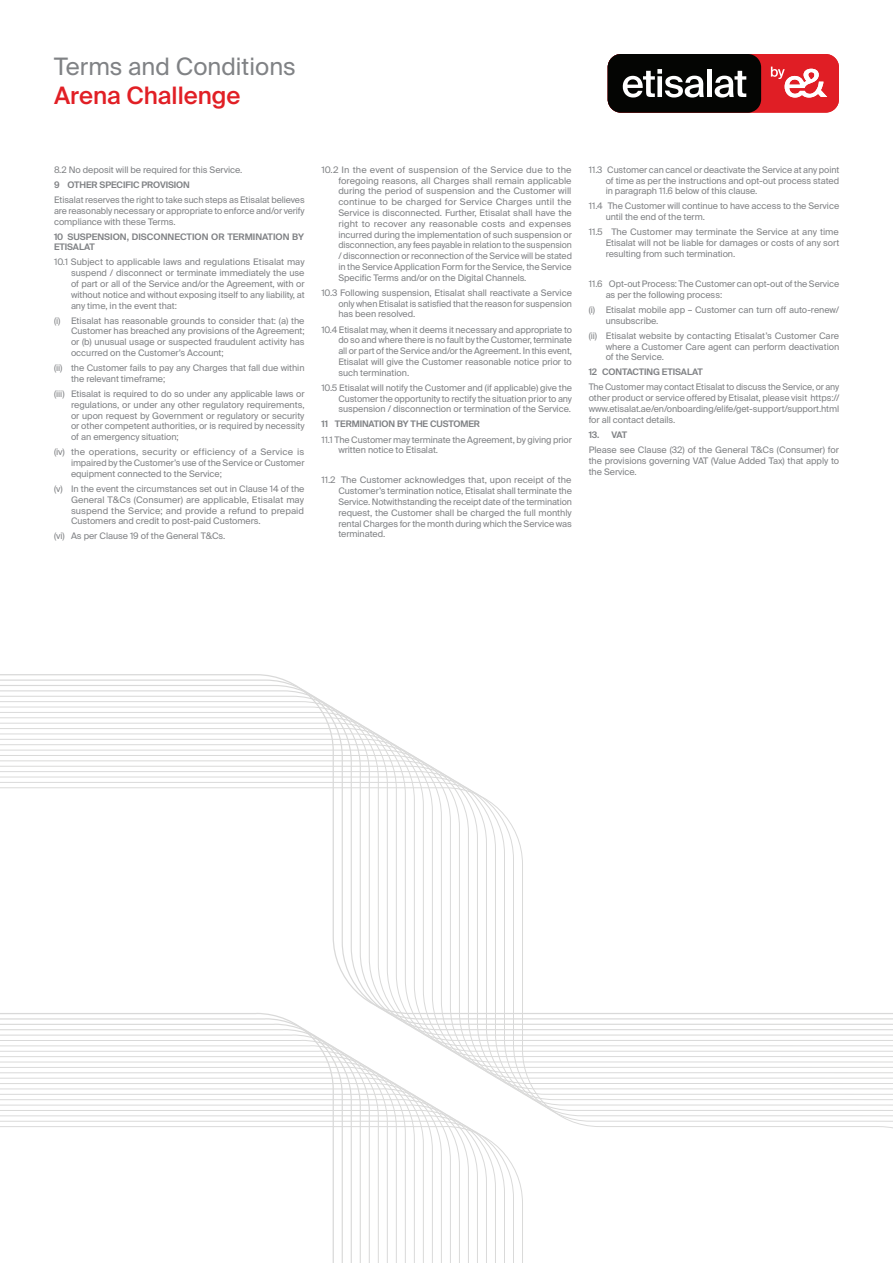
<style>
.page{position:relative;width:893px;height:1263px;background:#fff}
.page>*{position:absolute;margin:0;border:0;box-sizing:border-box;transform-origin:0 0}
.t1{font:24px "Suisse Intl";color:#808285}
.t2{font:500 24px "Suisse Intl";color:#e11f25}
.t3{font:9px/10.8px "Suisse Intl";letter-spacing:-.005em;color:#808285;text-align:justify}
.t4{font:600 9px/10.8px "Suisse Intl";letter-spacing:-.005em;color:#808285}
</style>
<div class="page">
<div style="left:608px;top:54px;width:231px;height:59px;background:#e01e25;border-radius:13px"></div>
<div style="left:608px;top:54px;width:153px;height:59px;background:#040503;border-radius:13px"></div>
<svg style="left:623px;top:69px;width:81px;height:29px"></svg>
<div style="left:707px;top:69px;width:5px;height:28px;background:#fff"></div>
<svg style="left:715px;top:71px;width:31px;height:27px"></svg>
<svg style="left:771px;top:67px;width:56px;height:31px"></svg>
<svg style="left:0;top:675px;width:893px;height:588px"></svg>
<h1 class="t1" style="left:54px;top:53px;width:243px">Terms and Conditions</h1>
<h1 class="t2" style="left:54px;top:81px;width:188px">Arena Challenge</h1>
<p class="t3" style="left:54px;top:164px;width:190px">8.2 No deposit will be required for this Service.</p>
<p class="t4" style="left:54px;top:179px;width:137px">9 OTHER SPECIFIC PROVISION</p>
<p class="t3" style="left:54px;top:194px;width:252px">Etisalat reserves the right to take such steps as Etisalat believes are reasonably necessary or appropriate to enforce and/or verify compliance with these Terms.</p>
<p class="t4" style="left:54px;top:231px;width:252px">10 SUSPENSION, DISCONNECTION OR TERMINATION BY<br>ETISALAT</p>
<p class="t3" style="left:71px;top:257px;width:235px;text-indent:-17px">10.1 Subject to applicable laws and regulations Etisalat may suspend / disconnect or terminate immediately the use of part or all of the Service and/or the Agreement, with or without notice and without exposing itself to any liability, at any time, in the event that:</p>
<p class="t3" style="left:71px;top:315px;width:235px;text-indent:-17px">(i) Etisalat has reasonable grounds to consider that: (a) the Customer has breached any provisions of the Agreement; or (b) unusual usage or suspected fraudulent activity has occurred on the Customer’s Account;</p>
<p class="t3" style="left:71px;top:363px;width:235px;text-indent:-17px">(ii) the Customer fails to pay any Charges that fall due within the relevant timeframe;</p>
<p class="t3" style="left:71px;top:388px;width:235px;text-indent:-17px">(iii) Etisalat is required to do so under any applicable laws or regulations, or under any other regulatory requirements, or upon request by Government or regulatory or security or other competent authorities, or is required by necessity of an emergency situation;</p>
<p class="t3" style="left:71px;top:447px;width:235px;text-indent:-17px">(iv) the operations, security or efficiency of a Service is impaired by the Customer’s use of the Service or Customer equipment connected to the Service;</p>
<p class="t3" style="left:71px;top:483px;width:235px;text-indent:-17px">(v) In the event the circumstances set out in Clause 14 of the General T&amp;Cs (Consumer) are applicable, Etisalat may suspend the Service; and provide a refund to prepaid Customers and credit to post-paid Customers.</p>
<p class="t3" style="left:54px;top:531px;width:173px">(vi) As per Clause 19 of the General T&amp;Cs.</p>
<p class="t3" style="left:338px;top:164px;width:235px;text-indent:-17px">10.2 In the event of suspension of the Service due to the foregoing reasons, all Charges shall remain applicable during the period of suspension and the Customer will continue to be charged for Service Charges until the Service is disconnected. Further, Etisalat shall have the right to recover any reasonable costs and expenses incurred during the implementation of such suspension or disconnection, any fees payable in relation to the suspension / disconnection or reconnection of the Service will be stated in the Service Application Form for the Service, the Service Specific Terms and/or on the Digital Channels.</p>
<p class="t3" style="left:338px;top:287px;width:235px;text-indent:-17px">10.3 Following suspension, Etisalat shall reactivate a Service only when Etisalat is satisfied that the reason for suspension has been resolved.</p>
<p class="t3" style="left:338px;top:324px;width:235px;text-indent:-17px">10.4 Etisalat may, when it deems it necessary and appropriate to do so and where there is no fault by the Customer, terminate all or part of the Service and/or the Agreement. In this event, Etisalat will give the Customer reasonable notice prior to such termination.</p>
<p class="t3" style="left:338px;top:382px;width:235px;text-indent:-17px">10.5 Etisalat will notify the Customer and (if applicable) give the Customer the opportunity to rectify the situation prior to any suspension / disconnection or termination of the Service.</p>
<p class="t4" style="left:321px;top:419px;width:160px">11 TERMINATION BY THE CUSTOMER</p>
<p class="t3" style="left:338px;top:434px;width:235px;text-indent:-17px">11.1 The Customer may terminate the Agreement, by giving prior written notice to Etisalat.</p>
<p class="t3" style="left:338px;top:475px;width:235px;text-indent:-17px">11.2 The Customer acknowledges that, upon receipt of the Customer’s termination notice, Etisalat shall terminate the Service. Notwithstanding the receipt date of the termination request, the Customer shall be charged the full monthly rental Charges for the month during which the Service was terminated.</p>
<p class="t3" style="left:606px;top:164px;width:235px;text-indent:-17px">11.3 Customer can cancel or deactivate the Service at any point of time as per the instructions and opt-out process stated in paragraph 11.6 below of this clause.</p>
<p class="t3" style="left:606px;top:201px;width:235px;text-indent:-17px">11.4 The Customer will continue to have access to the Service until the end of the term.</p>
<p class="t3" style="left:606px;top:227px;width:235px;text-indent:-17px">11.5 The Customer may terminate the Service at any time Etisalat will not be liable for damages or costs of any sort resulting from such termination.</p>
<p class="t3" style="left:606px;top:278px;width:235px;text-indent:-17px">11.6 Opt-out Process: The Customer can opt-out of the Service as per the following process:</p>
<p class="t3" style="left:606px;top:304px;width:235px;text-indent:-17px">(i) Etisalat mobile app – Customer can turn off auto-renew/ unsubscribe.</p>
<p class="t3" style="left:606px;top:330px;width:235px;text-indent:-17px">(ii) Etisalat website by contacting Etisalat’s Customer Care where a Customer Care agent can perform deactivation of the Service.</p>
<p class="t4" style="left:589px;top:367px;width:116px">12 CONTACTING ETISALAT</p>
<p class="t3" style="left:589px;top:382px;width:252px">The Customer may contact Etisalat to discuss the Service, or any other product or service offered by Etisalat, please visit https:// www.etisalat.ae/en/onboarding/elife/get-support/support.html for all contact details.</p>
<p class="t4" style="left:589px;top:429px;width:40px">13. VAT</p>
<p class="t3" style="left:589px;top:444px;width:252px">Please see Clause (32) of the General T&amp;Cs (Consumer) for the provisions governing VAT (Value Added Tax) that apply to the Service.</p>
</div>
